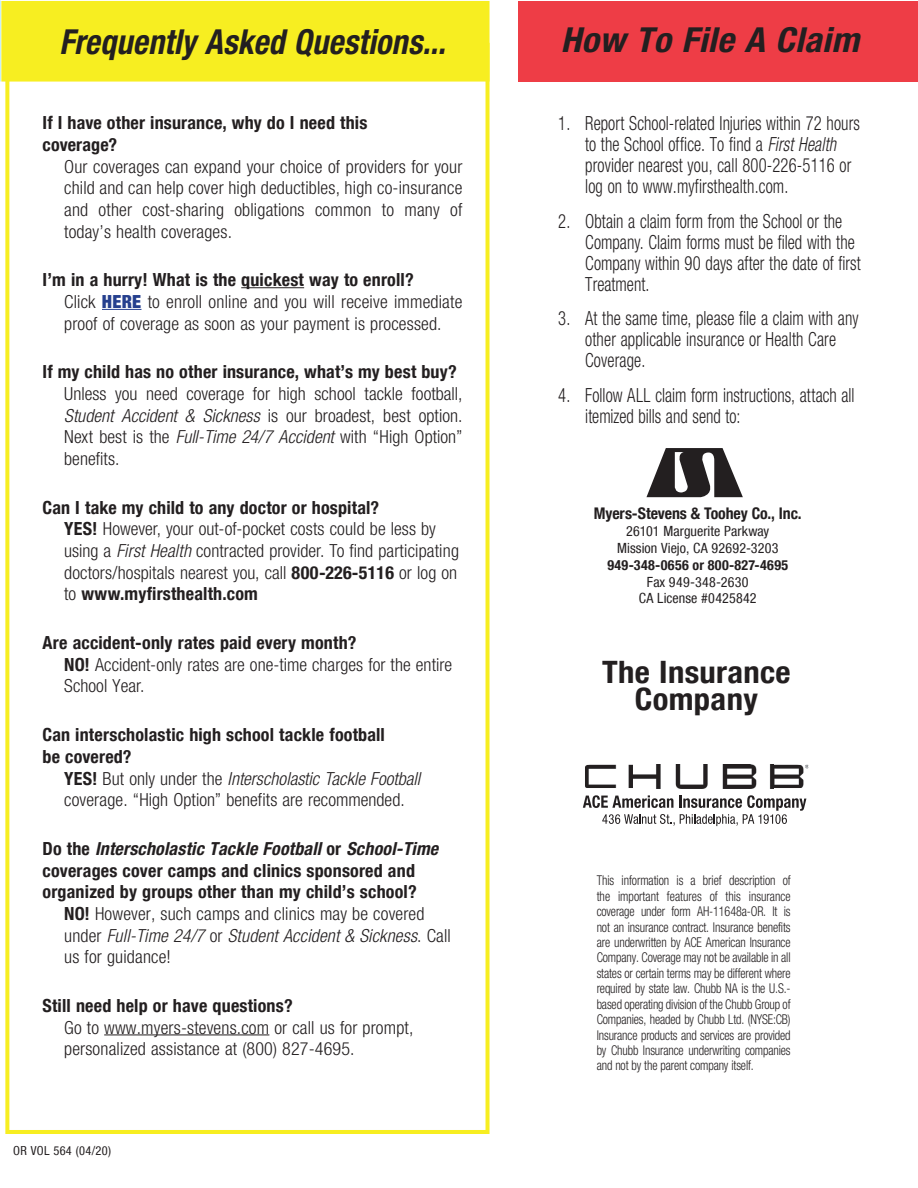
<style>
.page{position:relative;width:918px;height:1188px;background:#fff}
.page>*{position:absolute;margin:0;border:0;box-sizing:border-box;transform-origin:0 0}
.t1{font:italic 700 condensed 34.5px "Helvetica Neue LT Com";letter-spacing:.01em;color:#231f20;scale:.93 1}
.t2{font:italic 700 condensed 34.5px "Helvetica Neue LT Com";letter-spacing:.01em;color:#231f20;scale:1.06 1}
.t3{font:700 condensed 30.9px/27px "Helvetica Neue LT Com";letter-spacing:.01em;color:#231f20;text-align:center;scale:1.06 1}
.t4{font:300 condensed 19.5px/21px "Helvetica Neue LT Com";letter-spacing:.005em;color:#231f20;scale:.85 1}
.t5{font:300 condensed 18px/21.6px "Helvetica Neue LT Com";letter-spacing:.01em;color:#231f20}
.t6{font:700 condensed 18px/21.6px "Helvetica Neue LT Com";letter-spacing:.01em;color:#231f20}
.t7{font:700 condensed 16.05px "Helvetica Neue LT Com";letter-spacing:-.005em;color:#231f20}
.t8{font:condensed 14.1px/16.8px "Helvetica Neue LT Com";letter-spacing:.01em;color:#231f20;text-align:center}
.t9{font:700 condensed 14.1px "Helvetica Neue LT Com";letter-spacing:.03em;color:#231f20}
.t10{font:300 condensed 13.5px/15.5px "Helvetica Neue LT Com";letter-spacing:-.01em;color:#231f20;text-align:justify;scale:.9 1}
.t11{font:condensed 12.45px "Helvetica Neue LT Com";letter-spacing:.025em;color:#231f20}
.s1{font-weight:700}
.s2{font-weight:900;color:#253f8e}
.s3{font-style:italic}
</style>
<div class="page">
<div style="left:3px;top:3px;width:485px;height:77px;background:#f7ee21"></div>
<div style="left:1px;top:1px;width:489px;height:81px;border:4px solid #f7ee21"></div>
<div style="left:5px;top:43px;width:485px;height:1091px;border:4px solid #f7ee21"></div>
<hr style="left:241px;top:287px;width:63px;height:1px;background:#231f20">
<hr style="left:102px;top:309px;width:39px;height:1px;background:#253f8e">
<hr style="left:104px;top:1034px;width:165px;height:1px;background:#231f20">
<div style="left:518px;top:1px;width:400px;height:81px;background:#ee3d46"></div>
<svg style="left:646px;top:448px;width:97px;height:49px"></svg>
<svg style="left:583px;top:795px;width:223px;height:31px"></svg>
<img style="left:585px;top:765px;width:223px;height:23px">
<img style="left:633px;top:765px;width:141px;height:23px">
<h1 class="t1" style="left:59px;top:21px;width:417px">Frequently Asked Questions...</h1>
<p class="t6" style="left:43px;top:112px;width:326px">If I have other insurance, why do I need this coverage?</p>
<p class="t5" style="left:64px;top:155px;width:400px;text-align:justify">Our coverages can expand your choice of providers for your child and can help cover high deductibles, high co-insurance and other cost-sharing obligations common to many of today’s health coverages.</p>
<p class="t5" style="left:64px;top:269px;width:400px;text-indent:-22px"><span class="s1">I’m in a hurry! What is the quickest way to enroll?<br></span>Click <span class="s2">HERE</span> to enroll online and you will receive immediate proof of coverage as soon as your payment is processed.</p>
<p class="t6" style="left:43px;top:361px;width:416px">If my child has no other insurance, what’s my best buy?</p>
<p class="t5" style="left:64px;top:383px;width:400px;text-align:justify">Unless you need coverage for high school tackle football, <span class="s3">Student Accident &amp; Sickness</span> is our broadest, best option.<br>Next best is the <span class="s3">Full-Time 24/7 Accident</span> with “High Option” benefits.</p>
<p class="t5" style="left:64px;top:497px;width:396px;text-indent:-22px"><span class="s1">Can I take my child to any doctor or hospital?<br>YES!</span> However, your out-of-pocket costs could be less by using a <span class="s3">First Health</span> contracted provider. To find participating doctors/hospitals nearest you, call <span class="s1">800-226-5116</span> or log on to <span class="s1">www.myfirsthealth.com</span></p>
<p class="t5" style="left:64px;top:632px;width:389px;text-indent:-22px"><span class="s1">Are accident-only rates paid every month?<br>NO!</span> Accident-only rates are one-time charges for the entire<br>School Year.</p>
<p class="t6" style="left:43px;top:724px;width:344px">Can interscholastic high school tackle football be covered?</p>
<p class="t5" style="left:64px;top:767px;width:357px"><span class="s1">YES!</span> But only under the <span class="s3">Interscholastic Tackle Football </span>coverage. “High Option” benefits are recommended.</p>
<p class="t6" style="left:43px;top:838px;width:397px">Do the <span class="s3">Interscholastic Tackle Football</span> or <span class="s3">School-Time </span>coverages cover camps and clinics sponsored and organized by groups other than my child’s school?</p>
<p class="t5" style="left:64px;top:903px;width:388px"><span class="s1">NO!</span> However, such camps and clinics may be covered under <span class="s3">Full-Time 24/7</span> or <span class="s3">Student Accident &amp; Sickness</span>. Call us for guidance!</p>
<p class="t6" style="left:43px;top:995px;width:252px">Still need help or have questions?</p>
<p class="t5" style="left:64px;top:1016px;width:351px">Go to www.myers-stevens.com or call us for prompt, personalized assistance at (800) 827-4695.</p>
<p class="t11" style="left:13px;top:1144px;width:99px">OR VOL 564 (04/20)</p>
<h1 class="t2" style="left:561px;top:19px;width:283px">How To File A Claim</h1>
<p class="t4" style="left:585px;top:113px;width:325px;text-indent:-27px">1. Report School-related Injuries within 72 hours to the School office. To find a <span class="s3">First Health </span>provider nearest you, call 800-226-5116 or log on to www.myfirsthealth.com.</p>
<p class="t4" style="left:585px;top:210px;width:326px;text-indent:-27px">2. Obtain a claim form from the School or the Company. Claim forms must be filed with the Company within 90 days after the date of first Treatment.</p>
<p class="t4" style="left:585px;top:308px;width:323px;text-indent:-27px">3. At the same time, please file a claim with any other applicable insurance or Health Care<br>Coverage.</p>
<p class="t4" style="left:585px;top:384px;width:318px;text-indent:-27px">4. Follow ALL claim form instructions, attach all itemized bills and send to:</p>
<p class="t7" style="left:594px;top:504px;width:209px">Myers-Stevens &amp; Toohey Co., Inc.</p>
<p class="t8" style="left:617px;top:523px;width:163px">26101 Marguerite Parkway<br>Mission Viejo, CA 92692-3203</p>
<p class="t9" style="left:607px;top:556px;width:182px">949-348-0656 or 800-827-4695</p>
<p class="t8" style="left:639px;top:573px;width:119px">Fax 949-348-2630<br>CA License #0425842</p>
<h2 class="t3" style="left:602px;top:658px;width:179px">The Insurance<br>Company</h2>
<p class="t10" style="left:597px;top:873px;width:217px">This information is a brief description of the important features of this insurance coverage under form AH-11648a-OR. It is not an insurance contract. Insurance benefits are underwritten by ACE American Insurance Company. Coverage may not be available in all states or certain terms may be different where required by state law. Chubb NA is the U.S.- based operating division of the Chubb Group of Companies, headed by Chubb Ltd. (NYSE:CB)<br>Insurance products and services are provided by Chubb Insurance underwriting companies and not by the parent company itself.</p>
</div>
